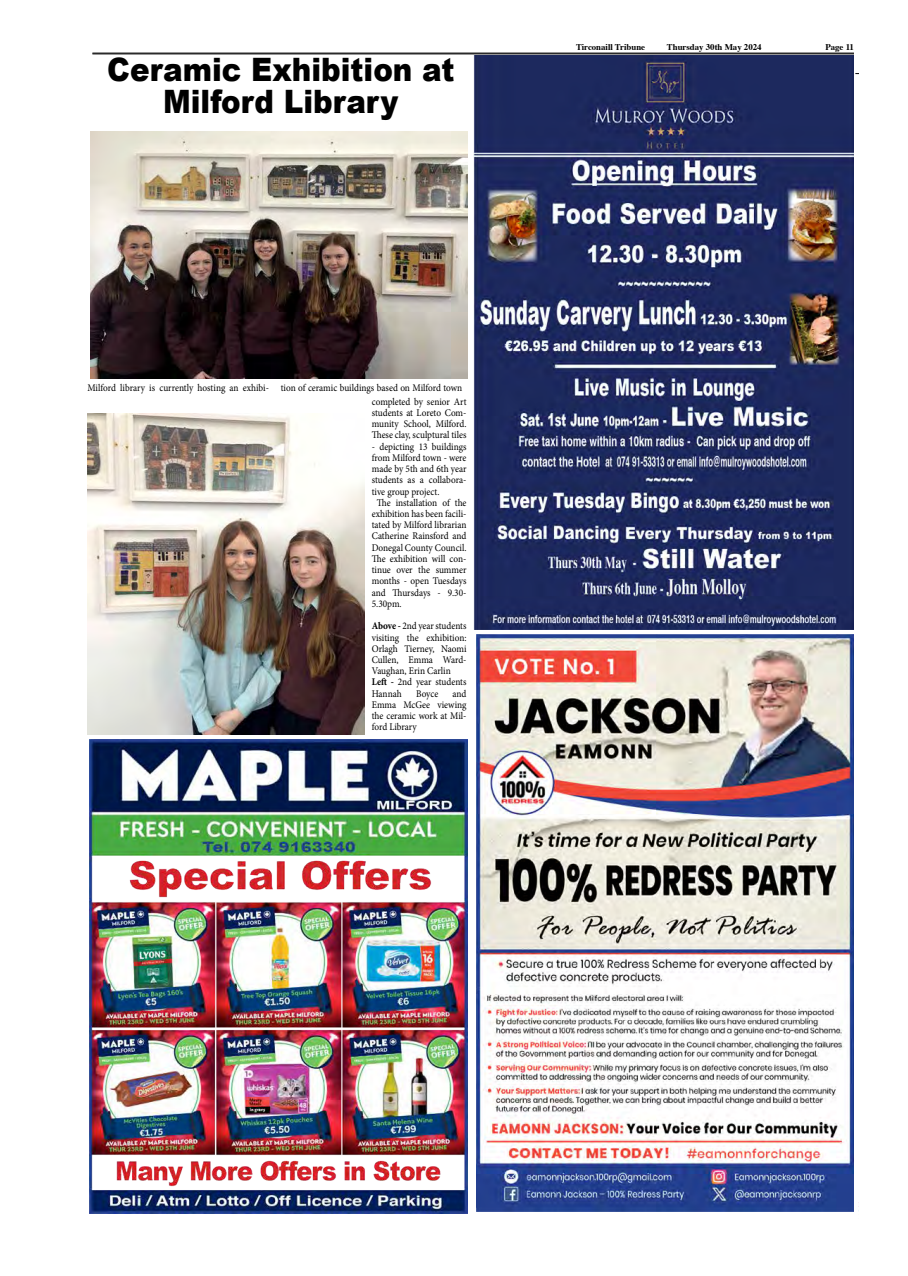
<style>
.page{position:relative;width:908px;height:1276px;background:#fff}
.page>*{position:absolute;margin:0;border:0;box-sizing:border-box;transform-origin:0 0}
.t1{font:900 32.2px/32.2px "Arial";color:#000;text-align:center;scale:.91 1}
.t2{font:10.2px/11.2px "Minion Pro";color:#000;scale:.91 1}
.t3{font:700 8.8px "Times";color:#000}
.s1{font-weight:700}
</style>
<div class="page">
<hr style="left:92px;top:53px;width:761px;height:1px;background:#000">
<hr style="left:92px;top:54px;width:761px;height:1px;background:#000">
<img style="left:87px;top:413px;width:277px;height:321px">
<img style="left:91px;top:132px;width:376px;height:246px">
<img style="left:476px;top:634px;width:377px;height:578px">
<img style="left:89px;top:739px;width:378px;height:474px">
<img style="left:473px;top:56px;width:380px;height:573px">
<h1 class="t1" style="left:107px;top:54px;width:383px">Ceramic Exhibition at<br>Milford Library</h1>
<p class="t2" style="left:371px;top:380px;width:106px;line-height:14.1px;text-indent:-284px">Milford library is currently hosting an exhibi- tion of ceramic buildings based on Milford town completed by senior Art</p>
<p class="t2" style="left:371px;top:407px;width:106px;text-align:justify">students at Loreto Com&shy;munity School, Milford.<br>These clay, sculptural tiles</p>
<p class="t2" style="left:371px;top:441px;width:106px">- depicting 13 buildings</p>
<p class="t2" style="left:371px;top:452px;width:106px">from Milford town - were</p>
<p class="t2" style="left:371px;top:463px;width:106px">made by 5th and 6th year</p>
<p class="t2" style="left:371px;top:474px;width:106px">students as a collabora-</p>
<p class="t2" style="left:371px;top:486px;width:76px">tive group project.</p>
<p class="t2" style="left:376px;top:497px;width:100px">The installation of the</p>
<p class="t2" style="left:371px;top:508px;width:106px">exhibition has been facili-</p>
<p class="t2" style="left:371px;top:519px;width:106px">tated by Milford librarian</p>
<p class="t2" style="left:371px;top:530px;width:106px">Catherine Rainsford and</p>
<p class="t2" style="left:371px;top:542px;width:106px">Donegal County Council.</p>
<p class="t2" style="left:371px;top:553px;width:106px">The exhibition will con-</p>
<p class="t2" style="left:371px;top:564px;width:106px">tinue over the summer</p>
<p class="t2" style="left:371px;top:575px;width:106px">months - open Tuesdays</p>
<p class="t2" style="left:371px;top:587px;width:106px">and Thursdays - 9.30-</p>
<p class="t2" style="left:371px;top:598px;width:34px">5.30pm.</p>
<p class="t2" style="left:371px;top:620px;width:106px"><span class="s1">Above -</span> 2nd year students visiting the exhibition:<br>Orlagh Tierney, Naomi<br>Cullen, Emma Ward-<br>Vaughan, Erin Carlin<br><span class="s1">Left -</span> 2nd year students<br>Hannah</p>
<p class="t2" style="left:371px;top:688px;width:106px;text-align:justify;text-indent:81px">and Emma McGee viewing the ceramic work at Mil&shy;ford Library</p>
<p class="t2" style="left:416px;top:688px;width:26px">Boyce</p>
<p class="t3" style="left:576px;top:39px;width:70px">Tirconaill Tribune</p>
<p class="t3" style="left:666px;top:39px;width:96px">Thursday 30th May 2024</p>
<p class="t3" style="left:825px;top:39px;width:30px">Page 11</p>
</div>
